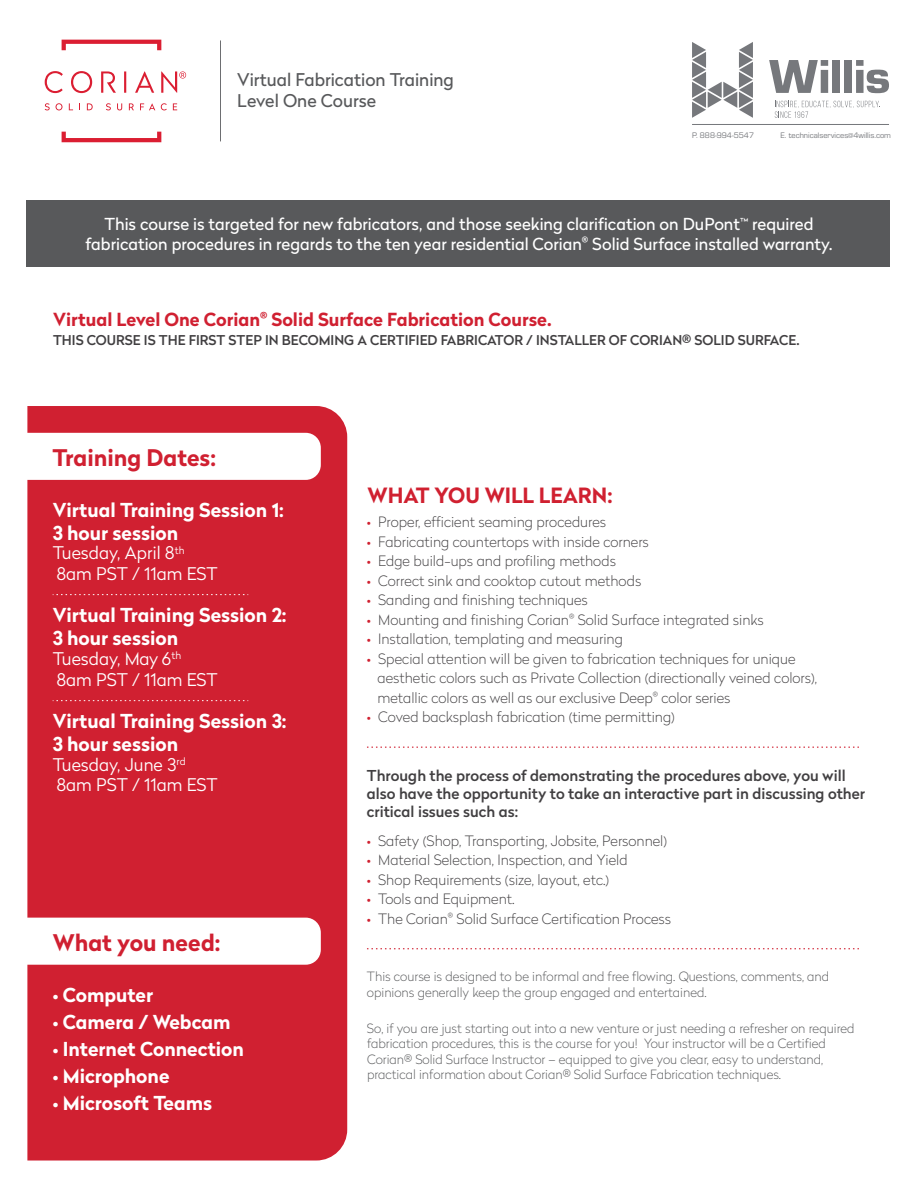
<style>
.page{position:relative;width:918px;height:1188px;background:#fff}
.page>*{position:absolute;margin:0;border:0;box-sizing:border-box;transform-origin:0 0}
.t1{font:700 22.8px "Radikal";color:#d02031}
.t2{font:700 21px "Radikal";color:#d02030}
.t3{font:700 19.2px/23px "Radikal";color:#fff}
.t4{font:700 18px "Radikal";color:#d02031}
.t5{font:17.55px/21px "Radikal";color:#58595b}
.t6{font:300 17.4px/20.9px "Radikal";color:#fff}
.t7{font:16.5px/19.5px "Radikal";color:#fff;text-align:center}
.t8{font:500 15px/18px "Radikal";color:#413f41}
.t9{font:100 14.25px/19.5px "Radikal";color:#413f41}
.t10{font:500 13.5px "Radikal";color:#413f41}
.t11{font:100 12.75px/15.3px "Radikal";color:#58595b}
.t12{font:8.25px "Eurostile";color:#76787c}
.s1{color:#d02030}
</style>
<div class="page">
<div style="left:27px;top:200px;width:863px;height:67px;background:#58595b"></div>
<svg style="left:62px;top:132px;width:99px;height:10px"></svg>
<svg style="left:62px;top:40px;width:99px;height:10px"></svg>
<svg style="left:45px;top:71px;width:141px;height:22px"></svg>
<svg style="left:45px;top:103px;width:5px;height:7px"></svg>
<svg style="left:56px;top:103px;width:6px;height:7px"></svg>
<svg style="left:87px;top:103px;width:6px;height:7px"></svg>
<svg style="left:106px;top:103px;width:5px;height:7px"></svg>
<svg style="left:117px;top:103px;width:5px;height:7px"></svg>
<svg style="left:129px;top:103px;width:5px;height:7px"></svg>
<svg style="left:140px;top:103px;width:15px;height:7px"></svg>
<svg style="left:161px;top:103px;width:6px;height:7px"></svg>
<svg style="left:173px;top:103px;width:4px;height:7px"></svg>
<hr style="left:220px;top:40px;width:1px;height:101px;background:#6d6e71">
<svg style="left:367px;top:747px;width:492px;height:1px"></svg>
<svg style="left:367px;top:948px;width:492px;height:1px"></svg>
<div style="left:27px;top:406px;width:320px;height:755px;background:#d02031"></div>
<svg style="left:27px;top:433px;width:294px;height:47px"></svg>
<svg style="left:27px;top:918px;width:294px;height:47px"></svg>
<svg style="left:53px;top:594px;width:195px;height:1px"></svg>
<svg style="left:53px;top:700px;width:195px;height:1px"></svg>
<svg style="left:692px;top:42px;width:61px;height:76px"></svg>
<svg style="left:769px;top:60px;width:59px;height:33px"></svg>
<div style="left:833px;top:60px;width:7px;height:33px;background:#76787c"></div>
<div style="left:844px;top:60px;width:8px;height:33px;background:#76787c"></div>
<svg style="left:856px;top:60px;width:33px;height:33px"></svg>
<svg style="left:775px;top:101px;width:105px;height:17px"></svg>
<hr style="left:692px;top:124px;width:197px;height:1px;background:#76787c">
<p class="t5" style="left:237px;top:68px;width:218px">Virtual Fabrication Training<br>Level One Course</p>
<p class="t12" style="left:692px;top:130px;width:64px">P. 888-994-5547</p>
<p class="t12" style="left:781px;top:130px;width:112px">E. technicalservices@4willis.com</p>
<p class="t7" style="left:85px;top:214px;width:749px">This course is targeted for new fabricators, and those seeking clarification on DuPont<sup>™</sup> required fabrication procedures in regards to the ten year residential Corian<sup>®</sup> Solid Surface installed warranty.</p>
<p class="t4" style="left:53px;top:306px;width:500px">Virtual Level One Corian<sup>®</sup> Solid Surface Fabrication Course.</p>
<p class="t10" style="left:53px;top:331px;width:748px">THIS COURSE IS THE FIRST STEP IN BECOMING A CERTIFIED FABRICATOR / INSTALLER OF CORIAN® SOLID SURFACE.</p>
<h1 class="t1" style="left:53px;top:441px;width:165px">Training Dates:</h1>
<h3 class="t3" style="left:53px;top:498px;width:233px">Virtual Training Session 1:<br>3 hour session</h3>
<p class="t6" style="left:53px;top:542px;width:167px">Tuesday, April 8<sup>th<br></sup>8am PST / 11am EST</p>
<h3 class="t3" style="left:53px;top:603px;width:235px">Virtual Training Session 2:<br>3 hour session</h3>
<p class="t6" style="left:53px;top:648px;width:167px">Tuesday, May 6<sup>th<br></sup>8am PST / 11am EST</p>
<h3 class="t3" style="left:53px;top:709px;width:235px">Virtual Training Session 3:<br>3 hour session</h3>
<p class="t6" style="left:53px;top:753px;width:167px">Tuesday, June 3<sup>rd<br></sup>8am PST / 11am EST</p>
<h1 class="t1" style="left:53px;top:926px;width:169px">What you need:</h1>
<h3 class="t3" style="left:53px;top:984px;width:102px">• Computer</h3>
<h3 class="t3" style="left:53px;top:1011px;width:179px">• Camera / Webcam</h3>
<h3 class="t3" style="left:53px;top:1038px;width:193px">• Internet Connection</h3>
<h3 class="t3" style="left:53px;top:1065px;width:118px">• Microphone</h3>
<h3 class="t3" style="left:53px;top:1092px;width:161px">• Microsoft Teams</h3>
<h2 class="t2" style="left:368px;top:480px;width:246px">WHAT YOU WILL LEARN:</h2>
<p class="t9" style="left:367px;top:512px;width:241px"><span class="s1">•</span> Proper, efficient seaming procedures</p>
<p class="t9" style="left:367px;top:532px;width:283px"><span class="s1">•</span> Fabricating countertops with inside corners</p>
<p class="t9" style="left:367px;top:551px;width:251px"><span class="s1">•</span> Edge build-ups and profiling methods</p>
<p class="t9" style="left:367px;top:570px;width:276px"><span class="s1">•</span> Correct sink and cooktop cutout methods</p>
<p class="t9" style="left:367px;top:590px;width:222px"><span class="s1">•</span> Sanding and finishing techniques</p>
<p class="t9" style="left:367px;top:610px;width:398px"><span class="s1">•</span> Mounting and finishing Corian<sup>®</sup> Solid Surface integrated sinks</p>
<p class="t9" style="left:367px;top:629px;width:257px"><span class="s1">•</span> Installation, templating and measuring</p>
<p class="t9" style="left:377px;top:649px;width:441px;text-indent:-11px"><span class="s1">•</span> Special attention will be given to fabrication techniques for unique aesthetic colors such as Private Collection (directionally veined colors), metallic colors as well as our exclusive Deep<sup>®</sup> color series</p>
<p class="t9" style="left:367px;top:707px;width:310px"><span class="s1">•</span> Coved backsplash fabrication (time permitting)</p>
<p class="t8" style="left:367px;top:767px;width:500px">Through the process of demonstrating the procedures above, you will also have the opportunity to take an interactive part in discussing other critical issues such as:</p>
<p class="t9" style="left:367px;top:831px;width:302px"><span class="s1">•</span> Safety (Shop, Transporting, Jobsite, Personnel)</p>
<p class="t9" style="left:367px;top:850px;width:262px"><span class="s1">•</span> Material Selection, Inspection, and Yield</p>
<p class="t9" style="left:367px;top:870px;width:244px"><span class="s1">•</span> Shop Requirements (size, layout, etc.)</p>
<p class="t9" style="left:367px;top:889px;width:149px"><span class="s1">•</span> Tools and Equipment.</p>
<p class="t9" style="left:367px;top:909px;width:306px"><span class="s1">•</span> The Corian<sup>®</sup> Solid Surface Certification Process</p>
<p class="t11" style="left:367px;top:968px;width:464px;line-height:16.5px">This course is designed to be informal and free flowing. Questions, comments, and opinions generally keep the group engaged and entertained.</p>
<p class="t11" style="left:367px;top:1020px;width:489px">So, if you are just starting out into a new venture or just needing a refresher on required fabrication procedures, this is the course for you! Your instructor will be a Certified Corian® Solid Surface Instructor – equipped to give you clear, easy to understand, practical information about Corian® Solid Surface Fabrication techniques.</p>
</div>
